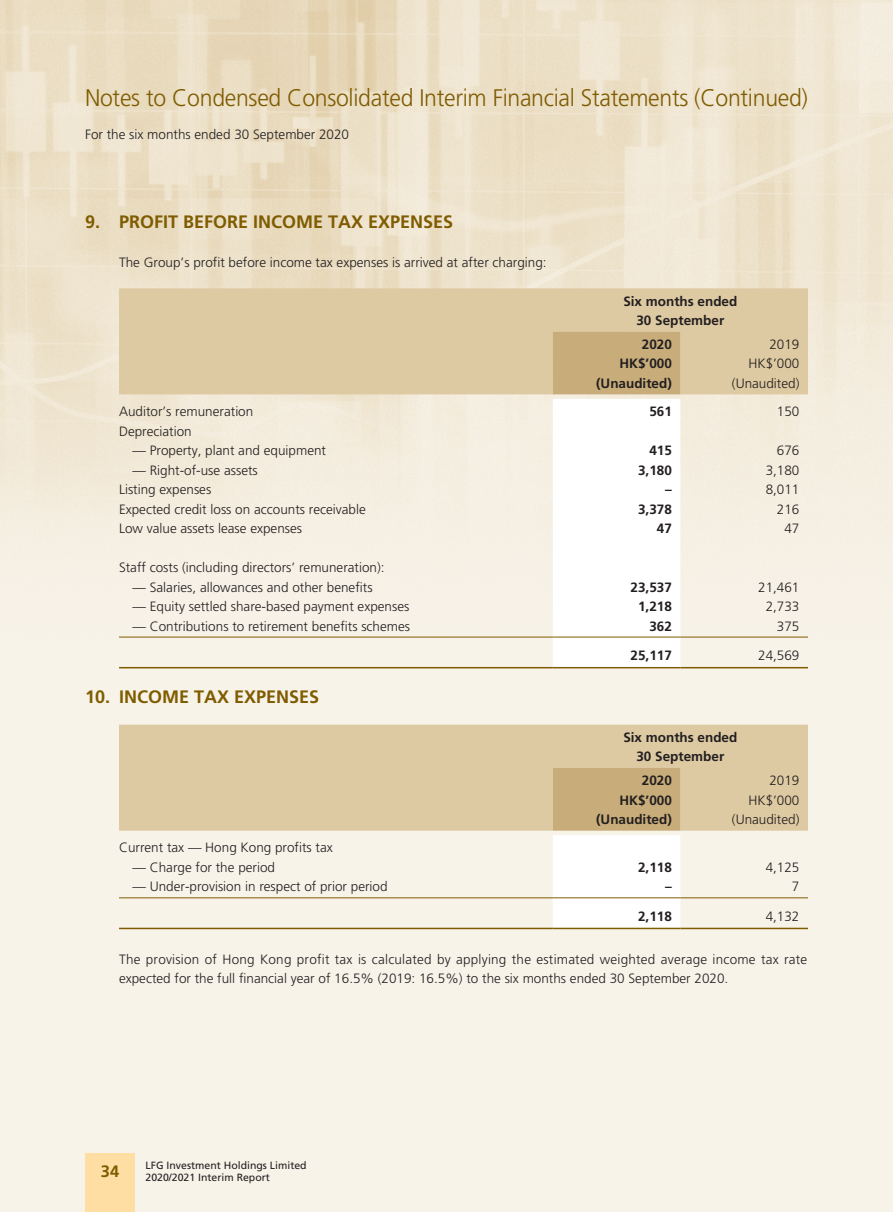
<style>
.page{position:relative;width:893px;height:1212px;background:#fff}
.page>*{position:absolute;margin:0;border:0;box-sizing:border-box;transform-origin:0 0}
.t1{font:300 24px "Frutiger LT Std";letter-spacing:-.01em;color:#7f5c00;scale:.96 1}
._01_H1{font:700 18px "Frutiger LT Std";color:#7f5c00}
.t2{font:700 16.5px "Frutiger LT Std";color:#7f5c00}
._50_Table_txt{font:300 13.5px "Frutiger LT Std";color:#231f20}
._00_txt{font:300 13.5px/19.5px "Frutiger LT Std";color:#231f20}
._50_Table_txt-2{font:700 13.5px "Frutiger LT Std";color:#231f20}
.t3{font:10.5px "Frutiger LT Std";color:#231f20}
</style>
<div class="page">
<img style="left:0;top:0;width:893px;height:1212px">
<div style="left:85px;top:1153px;width:50px;height:59px;background:#ffdea4"></div>
<div style="left:119px;top:288px;width:689px;height:106px;background:#ddc9a2"></div>
<svg style="left:553px;top:332px;width:127px;height:335px"></svg>
<hr style="left:119px;top:637px;width:434px;height:1px;background:#7f5c00">
<hr style="left:553px;top:637px;width:127px;height:1px;background:#7f5c00">
<hr style="left:680px;top:637px;width:128px;height:1px;background:#7f5c00">
<hr style="left:119px;top:667px;width:434px;height:1px;background:#7f5c00">
<hr style="left:553px;top:667px;width:127px;height:1px;background:#7f5c00">
<hr style="left:680px;top:667px;width:128px;height:1px;background:#7f5c00">
<div style="left:119px;top:725px;width:689px;height:106px;background:#ddc9a2"></div>
<svg style="left:553px;top:768px;width:127px;height:160px"></svg>
<hr style="left:119px;top:897px;width:434px;height:1px;background:#7f5c00">
<hr style="left:553px;top:897px;width:127px;height:1px;background:#7f5c00">
<hr style="left:680px;top:897px;width:128px;height:1px;background:#7f5c00">
<hr style="left:119px;top:928px;width:434px;height:1px;background:#7f5c00">
<hr style="left:553px;top:928px;width:127px;height:1px;background:#7f5c00">
<hr style="left:680px;top:928px;width:128px;height:1px;background:#7f5c00">
<h1 class="t1" style="left:85px;top:85px;width:755px">Notes to Condensed Consolidated Interim Financial Statements (Continued)</h1>
<p class="_00_txt" style="left:85px;top:125px;width:266px">For the six months ended 30 September 2020</p>
<p class="_01_H1" style="left:85px;top:211px;width:370px">9. PROFIT BEFORE INCOME TAX EXPENSES</p>
<p class="_00_txt" style="left:119px;top:252px;width:429px">The Group’s profit before income tax expenses is arrived at after charging:</p>
<p class="_50_Table_txt-2" style="left:623px;top:293px;width:116px">Six months ended</p>
<p class="_50_Table_txt-2" style="left:636px;top:312px;width:89px">30 September</p>
<p class="_50_Table_txt-2" style="left:642px;top:336px;width:32px">2020</p>
<p class="_50_Table_txt" style="left:769px;top:336px;width:32px">2019</p>
<p class="_50_Table_txt-2" style="left:619px;top:356px;width:54px">HK$’000</p>
<p class="_50_Table_txt" style="left:748px;top:356px;width:53px">HK$’000</p>
<p class="_50_Table_txt-2" style="left:596px;top:375px;width:77px">(Unaudited)</p>
<p class="_50_Table_txt" style="left:732px;top:375px;width:69px">(Unaudited)</p>
<p class="_50_Table_txt" style="left:119px;top:404px;width:136px">Auditor’s remuneration</p>
<p class="_50_Table_txt-2" style="left:649px;top:403px;width:24px">561</p>
<p class="_50_Table_txt" style="left:777px;top:404px;width:24px">150</p>
<p class="_50_Table_txt" style="left:119px;top:423px;width:74px">Depreciation</p>
<p class="_50_Table_txt" style="left:133px;top:443px;width:195px">— Property, plant and equipment</p>
<p class="_50_Table_txt-2" style="left:649px;top:442px;width:24px">415</p>
<p class="_50_Table_txt" style="left:777px;top:443px;width:24px">676</p>
<p class="_50_Table_txt" style="left:133px;top:462px;width:127px">— Right-of-use assets</p>
<p class="_50_Table_txt-2" style="left:638px;top:462px;width:35px">3,180</p>
<p class="_50_Table_txt" style="left:766px;top:462px;width:35px">3,180</p>
<p class="_50_Table_txt" style="left:119px;top:482px;width:94px">Listing expenses</p>
<p class="_50_Table_txt-2" style="left:665px;top:481px;width:8px">–</p>
<p class="_50_Table_txt" style="left:766px;top:482px;width:35px">8,011</p>
<p class="_50_Table_txt" style="left:119px;top:501px;width:248px">Expected credit loss on accounts receivable</p>
<p class="_50_Table_txt-2" style="left:638px;top:501px;width:35px">3,378</p>
<p class="_50_Table_txt" style="left:777px;top:501px;width:24px">216</p>
<p class="_50_Table_txt" style="left:119px;top:521px;width:185px">Low value assets lease expenses</p>
<p class="_50_Table_txt-2" style="left:657px;top:520px;width:17px">47</p>
<p class="_50_Table_txt" style="left:784px;top:521px;width:17px">47</p>
<p class="_50_Table_txt" style="left:119px;top:560px;width:267px">Staff costs (including directors’ remuneration):</p>
<p class="_50_Table_txt" style="left:133px;top:579px;width:242px">— Salaries, allowances and other benefits</p>
<p class="_50_Table_txt-2" style="left:631px;top:579px;width:43px">23,537</p>
<p class="_50_Table_txt" style="left:758px;top:579px;width:43px">21,461</p>
<p class="_50_Table_txt" style="left:133px;top:599px;width:278px">— Equity settled share-based payment expenses</p>
<p class="_50_Table_txt-2" style="left:638px;top:598px;width:35px">1,218</p>
<p class="_50_Table_txt" style="left:766px;top:599px;width:35px">2,733</p>
<p class="_50_Table_txt" style="left:133px;top:618px;width:279px">— Contributions to retirement benefits schemes</p>
<p class="_50_Table_txt-2" style="left:649px;top:618px;width:24px">362</p>
<p class="_50_Table_txt" style="left:777px;top:618px;width:24px">375</p>
<p class="_50_Table_txt-2" style="left:631px;top:647px;width:43px">25,117</p>
<p class="_50_Table_txt" style="left:758px;top:647px;width:43px">24,569</p>
<p class="_01_H1" style="left:85px;top:686px;width:236px">10. INCOME TAX EXPENSES</p>
<p class="_50_Table_txt-2" style="left:623px;top:729px;width:116px">Six months ended</p>
<p class="_50_Table_txt-2" style="left:636px;top:749px;width:89px">30 September</p>
<p class="_50_Table_txt-2" style="left:642px;top:772px;width:32px">2020</p>
<p class="_50_Table_txt" style="left:769px;top:773px;width:32px">2019</p>
<p class="_50_Table_txt-2" style="left:619px;top:792px;width:54px">HK$’000</p>
<p class="_50_Table_txt" style="left:748px;top:792px;width:53px">HK$’000</p>
<p class="_50_Table_txt-2" style="left:596px;top:811px;width:77px">(Unaudited)</p>
<p class="_50_Table_txt" style="left:732px;top:812px;width:69px">(Unaudited)</p>
<p class="_50_Table_txt" style="left:119px;top:840px;width:215px">Current tax — Hong Kong profits tax</p>
<p class="_50_Table_txt" style="left:133px;top:859px;width:144px">— Charge for the period</p>
<p class="_50_Table_txt-2" style="left:638px;top:859px;width:35px">2,118</p>
<p class="_50_Table_txt" style="left:766px;top:859px;width:35px">4,125</p>
<p class="_50_Table_txt" style="left:133px;top:879px;width:257px">— Under-provision in respect of prior period</p>
<p class="_50_Table_txt-2" style="left:665px;top:879px;width:8px">–</p>
<p class="_50_Table_txt" style="left:792px;top:879px;width:9px">7</p>
<p class="_50_Table_txt-2" style="left:638px;top:908px;width:35px">2,118</p>
<p class="_50_Table_txt" style="left:766px;top:908px;width:35px">4,132</p>
<p class="_00_txt" style="left:119px;top:949px;width:690px">The provision of Hong Kong profit tax is calculated by applying the estimated weighted average income tax rate expected for the full financial year of 16.5% (2019: 16.5%) to the six months ended 30 September 2020.</p>
<p class="t2" style="left:101px;top:1162px;width:20px">34</p>
<p class="t3" style="left:146px;top:1159px;width:163px">LFG Investment Holdings Limited</p>
<p class="t3" style="left:146px;top:1171px;width:126px">2020/2021 Interim Report</p>
</div>
